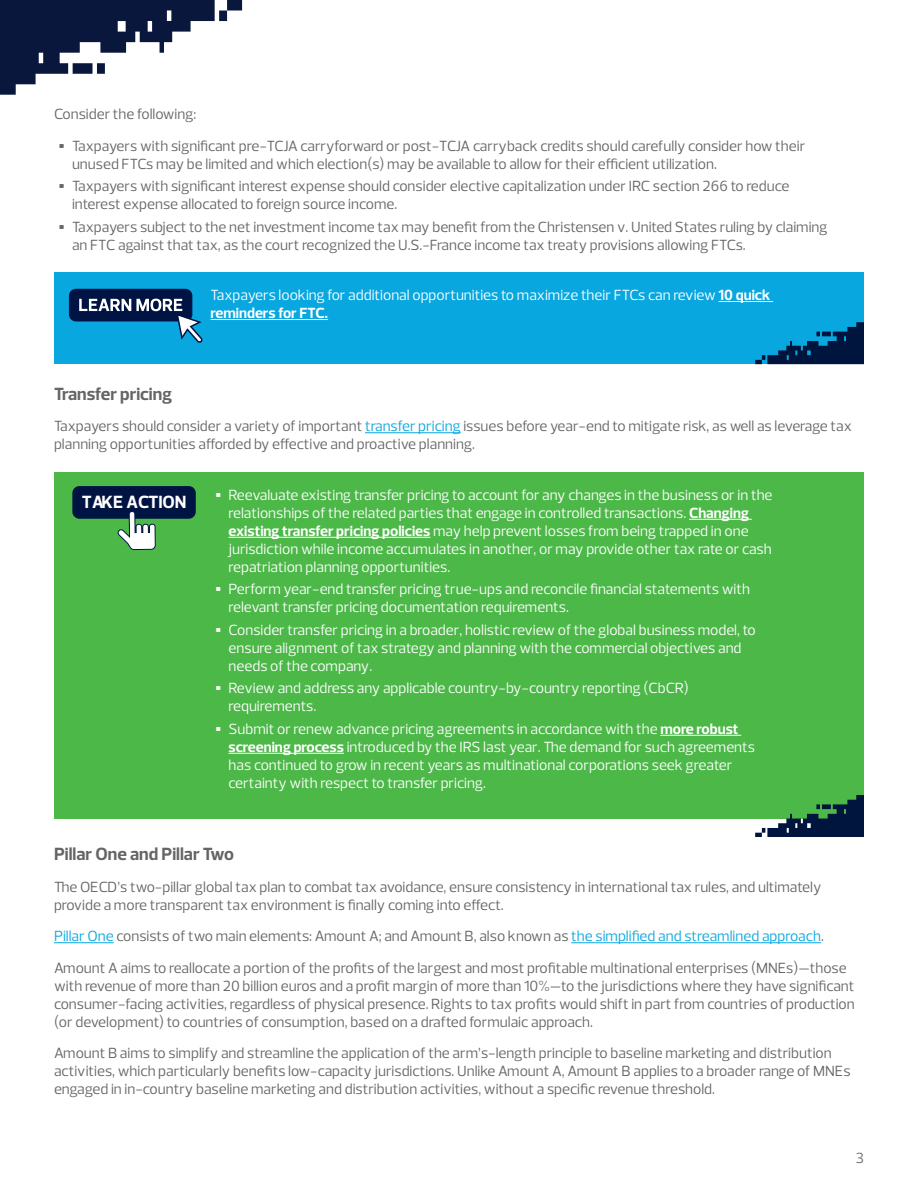
<style>
.page{position:relative;width:918px;height:1188px;background:#fff}
.page>*{position:absolute;margin:0;border:0;box-sizing:border-box;transform-origin:0 0}
.t1{font:700 18px "Prelo";color:#656568}
.t2{font:700 18px "Prelo";color:#fff}
.t3{font:15px/18px "Prelo";color:#656568}
.t4{font:15px/18px "Prelo";color:#fff}
.s1{font-weight:900;font-size:24px}
.s2{font-weight:700}
.s3{color:#08a7e0}
</style>
<div class="page">
<hr style="left:365px;top:432px;width:96px;height:1px;background:#08a7e0">
<hr style="left:54px;top:942px;width:60px;height:1px;background:#08a7e0">
<hr style="left:571px;top:942px;width:250px;height:1px;background:#08a7e0">
<svg style="left:0;top:0;width:242px;height:95px"></svg>
<div style="left:54px;top:272px;width:810px;height:92px;background:#08a7e0"></div>
<div style="left:69px;top:289px;width:123px;height:32px;background:#001443;border-radius:7px"></div>
<svg style="left:79px;top:299px;width:124px;height:44px"></svg>
<hr style="left:719px;top:301px;width:54px;height:1px;background:#fff">
<hr style="left:211px;top:319px;width:117px;height:1px;background:#fff">
<svg style="left:755px;top:322px;width:109px;height:42px"></svg>
<div style="left:54px;top:472px;width:810px;height:347px;background:#4cb848"></div>
<hr style="left:689px;top:519px;width:63px;height:1px;background:#fff">
<hr style="left:229px;top:537px;width:201px;height:1px;background:#fff">
<hr style="left:660px;top:735px;width:81px;height:1px;background:#fff">
<hr style="left:229px;top:753px;width:115px;height:1px;background:#fff">
<svg style="left:755px;top:795px;width:109px;height:42px"></svg>
<div style="left:72px;top:486px;width:124px;height:33px;background:#001443;border-radius:7px"></div>
<svg style="left:116px;top:511px;width:40px;height:39px"></svg>
<p class="t3" style="left:54px;top:105px;width:144px">Consider the following:</p>
<p class="t3" style="left:72px;top:137px;width:735px;text-indent:-14px"><span class="s1">•</span> Taxpayers with significant pre-TCJA carryforward or post-TCJA carryback credits should carefully consider how their unused FTCs may be limited and which election(s) may be available to allow for their efficient utilization.</p>
<p class="t3" style="left:72px;top:177px;width:719px;text-indent:-14px"><span class="s1">•</span> Taxpayers with significant interest expense should consider elective capitalization under IRC section 266 to reduce interest expense allocated to foreign source income.</p>
<p class="t3" style="left:72px;top:218px;width:757px;text-indent:-14px"><span class="s1">•</span> Taxpayers subject to the net investment income tax may benefit from the Christensen v. United States ruling by claiming an FTC against that tax, as the court recognized the U.S.-France income tax treaty provisions allowing FTCs.</p>
<p class="t4" style="left:211px;top:286px;width:561px">Taxpayers looking for additional opportunities to maximize their FTCs can review <span class="s2">10 quick reminders for FTC.</span></p>
<p class="t1" style="left:54px;top:383px;width:120px">Transfer pricing</p>
<p class="t3" style="left:54px;top:417px;width:799px">Taxpayers should consider a variety of important <span class="s3">transfer pricing</span> issues before year-end to mitigate risk, as well as leverage tax planning opportunities afforded by effective and proactive planning.</p>
<p class="t2" style="left:82px;top:491px;width:106px">TAKE ACTION</p>
<p class="t4" style="left:229px;top:486px;width:545px;text-indent:-14px"><span class="s1">•</span> Reevaluate existing transfer pricing to account for any changes in the business or in the relationships of the related parties that engage in controlled transactions. <span class="s2">Changing existing transfer pricing policies</span> may help prevent losses from being trapped in one jurisdiction while income accumulates in another, or may provide other tax rate or cash repatriation planning opportunities.</p>
<p class="t4" style="left:229px;top:580px;width:523px;text-indent:-14px"><span class="s1">•</span> Perform year-end transfer pricing true-ups and reconcile financial statements with relevant transfer pricing documentation requirements.</p>
<p class="t4" style="left:229px;top:621px;width:529px;text-indent:-14px"><span class="s1">•</span> Consider transfer pricing in a broader, holistic review of the global business model, to ensure alignment of tax strategy and planning with the commercial objectives and needs of the company.</p>
<p class="t4" style="left:229px;top:679px;width:462px;text-indent:-14px"><span class="s1">•</span> Review and address any applicable country-by-country reporting (CbCR) requirements.</p>
<p class="t4" style="left:229px;top:720px;width:528px;text-indent:-14px"><span class="s1">•</span> Submit or renew advance pricing agreements in accordance with the <span class="s2">more robust screening process</span> introduced by the IRS last year. The demand for such agreements has continued to grow in recent years as multinational corporations seek greater certainty with respect to transfer pricing.</p>
<p class="t1" style="left:54px;top:843px;width:181px">Pillar One and Pillar Two</p>
<p class="t3" style="left:54px;top:878px;width:769px">The OECD’s two-pillar global tax plan to combat tax avoidance, ensure consistency in international tax rules, and ultimately provide a more transparent tax environment is finally coming into effect.</p>
<p class="t3" style="left:54px;top:921px;width:794px;line-height:31.5px"><span class="s3">Pillar One</span> consists of two main elements: Amount A; and Amount B, also known as <span class="s3">the simplified and streamlined approach</span>.<br>Amount A aims to reallocate a portion of the profits of the largest and most profitable multinational enterprises (MNEs)—those</p>
<p class="t3" style="left:54px;top:977px;width:802px;text-align:justify">with revenue of more than 20 billion euros and a profit margin of more than 10%—to the jurisdictions where they have significant consumer-facing activities, regardless of physical presence. Rights to tax profits would shift in part from countries of production (or development) to countries of consumption, based on a drafted formulaic approach.</p>
<p class="t3" style="left:54px;top:1044px;width:798px">Amount B aims to simplify and streamline the application of the arm’s-length principle to baseline marketing and distribution activities, which particularly benefits low-capacity jurisdictions. Unlike Amount A, Amount B applies to a broader range of MNEs engaged in in-country baseline marketing and distribution activities, without a specific revenue threshold.</p>
<p class="t3" style="left:855px;top:1149px;width:10px">3</p>
</div>
